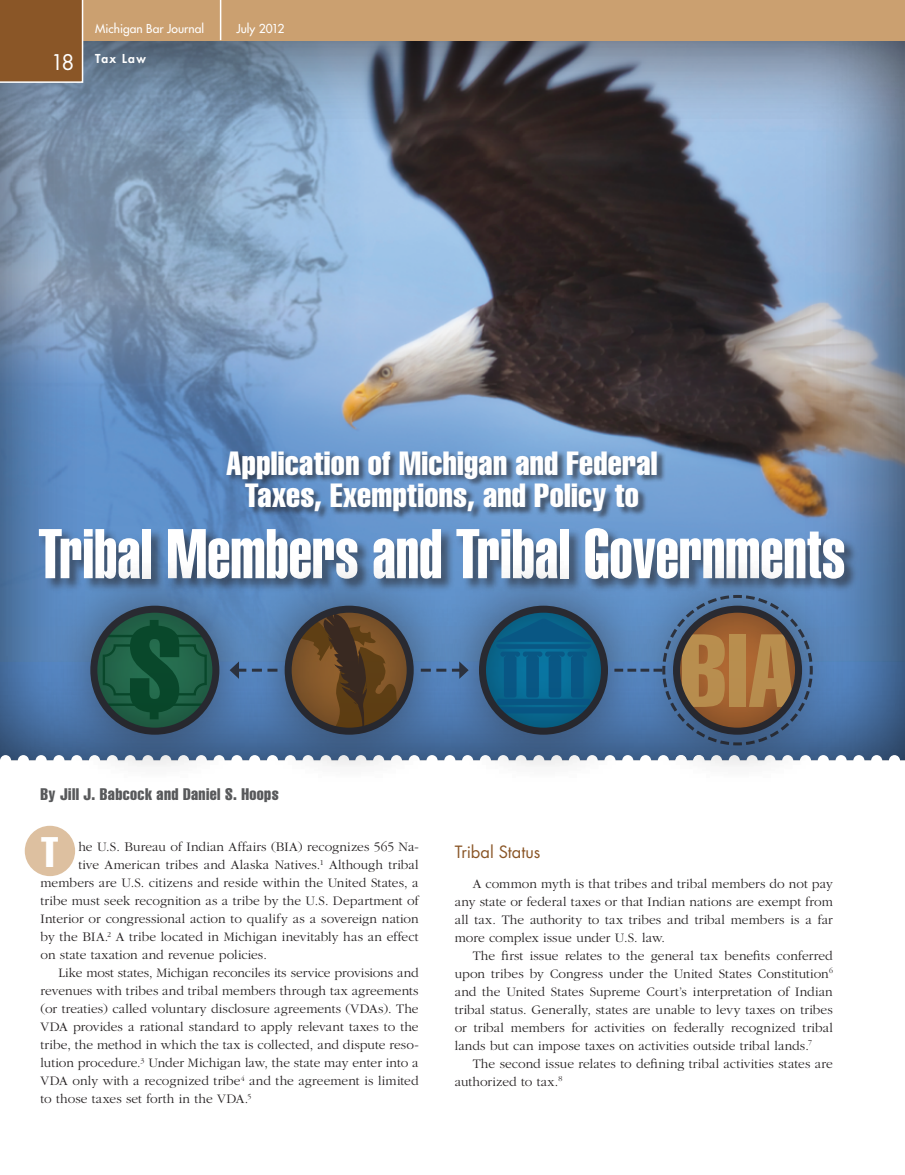
<style>
.page{position:relative;width:905px;height:1175px;background:#fff}
.page>*{position:absolute;margin:0;border:0;box-sizing:border-box;transform-origin:0 0}
.t1{font:69px "Helvetica Extra Compressed";letter-spacing:.005em;color:#fff}
.t2{font:extra-condensed 42px "Helvetica";color:#fff}
.t3{font:extra-condensed 33px/32.7px "Helvetica";letter-spacing:.01em;color:#fff;text-align:center}
.t4{font:extra-condensed 16.5px "Helvetica";letter-spacing:.025em;color:#58595b}
.t5{font:16.5px "Futura";letter-spacing:-.005em;color:#8a5627}
.t6{font:300 13.5px/18px "Garamond";letter-spacing:.005em;color:#231f20;text-align:justify}
.t7{font:12px "Futura";color:#fff}
.t8{font:800 12px "Futura";letter-spacing:.115em;color:#fff}
.s1{font-weight:400;font-size:21px}
</style>
<div class="page">
<div style="left:0;top:40px;width:904px;height:721px;background:#231f20;opacity:.85"></div>
<div style="left:0;top:755px;width:11px;height:11px;background:#fff;border-radius:50%"></div>
<div style="left:18px;top:755px;width:11px;height:11px;background:#fff;border-radius:50%"></div>
<div style="left:853px;top:755px;width:11px;height:11px;background:#fff;border-radius:50%"></div>
<div style="left:871px;top:755px;width:11px;height:11px;background:#fff;border-radius:50%"></div>
<div style="left:888px;top:755px;width:12px;height:11px;background:#fff;border-radius:50%"></div>
<div style="left:25px;top:825px;width:50px;height:51px;background:#ddc0a0;border-radius:50%"></div>
<div style="left:227px;top:450px;width:438px;height:70px;background:#231f20;opacity:.6"></div>
<div style="left:38px;top:527px;width:820px;height:67px;background:#231f20;opacity:.6"></div>
<div style="left:36px;top:551px;width:238px;height:238px;background:#231f20;opacity:.75"></div>
<div style="left:93px;top:608px;width:123px;height:125px;background:#231f20;opacity:.5"></div>
<div style="left:90px;top:605px;width:129px;height:129px;border:7px solid #231f20;border-radius:50%"></div>
<svg style="left:101px;top:620px;width:107px;height:99px"></svg>
<div style="left:424px;top:551px;width:239px;height:238px;background:#231f20;opacity:.75"></div>
<div style="left:480px;top:608px;width:126px;height:125px;background:#231f20;opacity:.5"></div>
<svg style="left:494px;top:707px;width:98px;height:6px"></svg>
<div style="left:496px;top:698px;width:95px;height:7px;background:#085684;border-radius:2px"></div>
<svg style="left:495px;top:618px;width:97px;height:79px"></svg>
<div style="left:479px;top:605px;width:129px;height:129px;border:7px solid #231f20;border-radius:50%"></div>
<div style="left:618px;top:551px;width:239px;height:238px;background:#231f20;opacity:.75"></div>
<svg style="left:614px;top:593px;width:200px;height:154px"></svg>
<div style="left:673px;top:605px;width:129px;height:129px;border:7px solid #231f20;border-radius:50%"></div>
<div style="left:230px;top:551px;width:238px;height:238px;background:#231f20;opacity:.75"></div>
<div style="left:286px;top:608px;width:124px;height:125px;background:#231f20;opacity:.5"></div>
<svg style="left:297px;top:609px;width:101px;height:122px"></svg>
<div style="left:284px;top:605px;width:129px;height:129px;border:7px solid #231f20;border-radius:50%"></div>
<div style="left:0;top:0;width:904px;height:40px;background:#cba070"></div>
<hr style="left:220px;top:0;width:1px;height:40px;background:#fff">
<svg style="left:0;top:0;width:84px;height:84px"></svg>
<p class="t7" style="left:95px;top:21px;width:110px">Michigan Bar Journal</p>
<p class="t7" style="left:236px;top:21px;width:50px">July 2012</p>
<p class="t8" style="left:51px;top:51px;width:97px"><span class="s1">18</span> Tax Law</p>
<h3 class="t3" style="left:226px;top:446px;width:433px">Application of Michigan and Federal<br>Taxes, Exemptions, and Policy to</h3>
<h1 class="t1" style="left:39px;top:512px;width:807px">Tribal Members and Tribal Governments</h1>
<p class="t4" style="left:40px;top:783px;width:240px">By Jill J. Babcock and Daniel S. Hoops</p>
<p class="t6" style="left:78px;top:838px;width:342px">he U.S. Bureau of Indian Affairs (BIA) recognizes 565 Na-</p>
<p class="t6" style="left:78px;top:856px;width:342px">tive American tribes and Alaska Natives.<sup>1</sup> Although tribal</p>
<p class="t6" style="left:40px;top:874px;width:379px">members are U.S. citizens and reside within the United States, a</p>
<p class="t6" style="left:40px;top:892px;width:380px">tribe must seek recognition as a tribe by the U.S. Department of</p>
<p class="t6" style="left:40px;top:910px;width:379px">Interior or congressional action to qualify as a sovereign nation</p>
<p class="t6" style="left:40px;top:928px;width:379px">by the BIA.<sup>2</sup> A tribe located in Michigan inevitably has an effect</p>
<p class="t6" style="left:40px;top:946px;width:228px">on state taxation and revenue policies.</p>
<p class="t6" style="left:58px;top:964px;width:361px">Like most states, Michigan reconciles its service provisions and</p>
<p class="t6" style="left:40px;top:982px;width:379px">revenues with tribes and tribal members through tax agreements</p>
<p class="t6" style="left:40px;top:1000px;width:379px">(or treaties) called voluntary disclosure agreements (VDAs). The</p>
<p class="t6" style="left:40px;top:1018px;width:379px">VDA provides a rational standard to apply relevant taxes to the</p>
<p class="t6" style="left:40px;top:1036px;width:380px">tribe, the method in which the tax is collected, and dispute reso-</p>
<p class="t6" style="left:40px;top:1054px;width:380px">lution procedure.<sup>3</sup> Under Michigan law, the state may enter into a</p>
<p class="t6" style="left:40px;top:1072px;width:379px">VDA only with a recognized tribe<sup>4</sup> and the agreement is limited</p>
<p class="t6" style="left:40px;top:1090px;width:212px">to those taxes set forth in the VDA.<sup>5</sup></p>
<h2 class="t2" style="left:41px;top:825px;width:19px">T</h2>
<p class="t5" style="left:454px;top:840px;width:87px">Tribal Status</p>
<p class="t6" style="left:455px;top:874px;width:379px;text-indent:18px">A common myth is that tribes and tribal members do not pay any state or federal taxes or that Indian nations are exempt from all tax. The authority to tax tribes and tribal members is a far more complex issue under U.S. law.</p>
<p class="t6" style="left:454px;top:946px;width:379px;text-indent:18px">The first issue relates to the general tax benefits conferred upon tribes by Congress under the United States Constitution<sup>6 </sup>and the United States Supreme Court’s interpretation of Indian tribal status. Generally, states are unable to levy taxes on tribes or tribal members for activities on federally recognized tribal lands but can impose taxes on activities outside tribal lands.<sup>7</sup></p>
<p class="t6" style="left:455px;top:1054px;width:379px;text-indent:18px">The second issue relates to defining tribal activities states are authorized to tax.<sup>8</sup></p>
</div>
